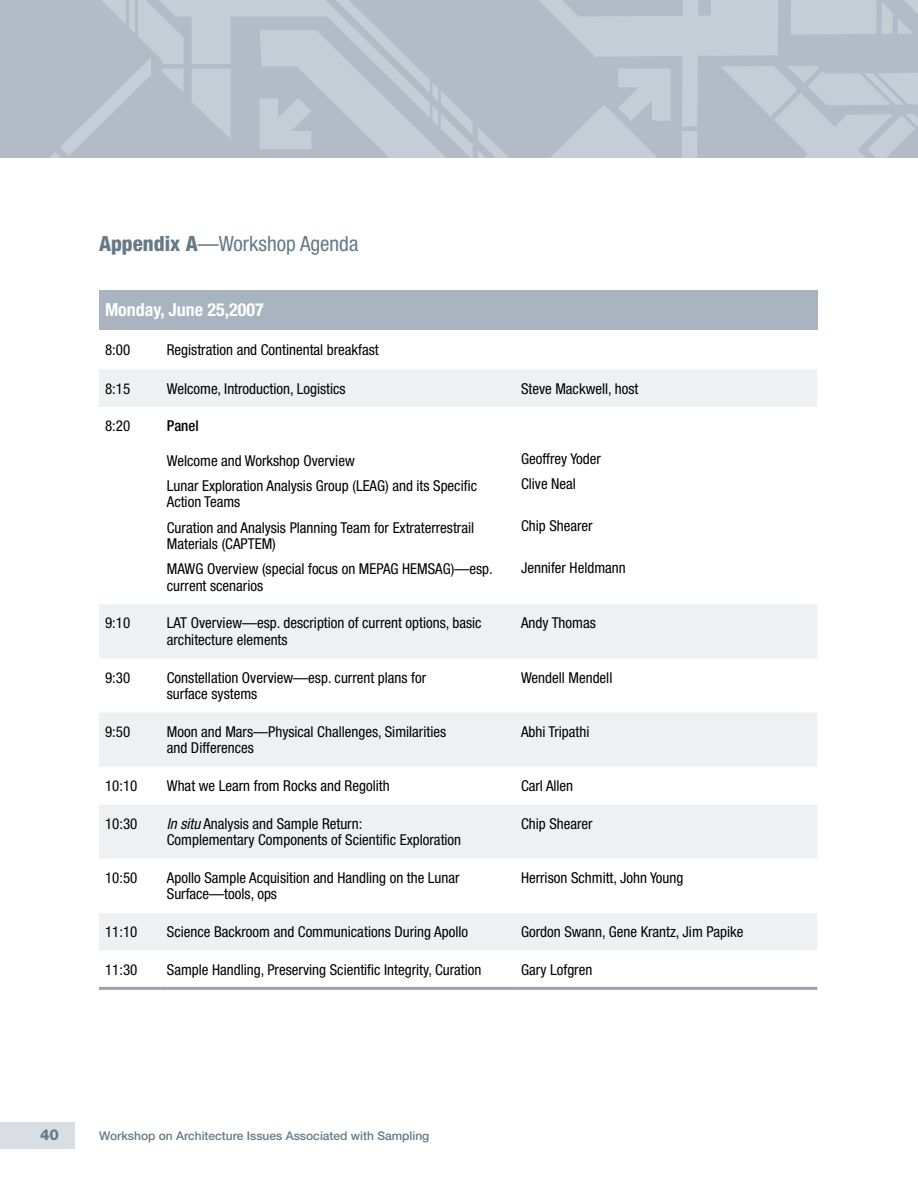
<style>
.page{position:relative;width:918px;height:1188px;background:#fff}
.page>*{position:absolute;margin:0;border:0;box-sizing:border-box;transform-origin:0 0}
.t1{font:condensed 21px "Helvetica Neue LT Std";color:#657a86}
.t2{font:700 condensed 18px "Helvetica Neue LT Std";color:#fff}
.t3{font:condensed 15px/16.5px "Helvetica Neue LT Std";color:#000}
.t4{font:500 condensed 15px "Helvetica Neue LT Std";color:#000}
.t5{font:800 15px "Helvetica Neue LT Std";color:#657a86}
.t6{font:500 12px "Helvetica Neue LT Std";color:#657a86}
.s1{font-weight:800}
.s2{font-style:italic}
</style>
<div class="page">
<svg style="left:0;top:0;width:538px;height:158px;background:#b7c0cb"></svg>
<svg style="left:538px;top:0;width:380px;height:158px;background:#bbc3ce"></svg>
<div style="left:0;top:1122px;width:74px;height:27px;background:#d9dee4"></div>
<div style="left:99px;top:290px;width:718px;height:39px;background:#a9b4c0"></div>
<div style="left:99px;top:369px;width:718px;height:38px;background:#eef1f4"></div>
<svg style="left:99px;top:604px;width:718px;height:383px;fill:#eef1f4"></svg>
<hr style="left:99px;top:987px;width:62px;height:3px;background:#97a3b1">
<hr style="left:161px;top:987px;width:354px;height:3px;background:#97a3b1">
<hr style="left:515px;top:987px;width:302px;height:3px;background:#97a3b1">
<h1 class="t1" style="left:99px;top:231px;width:261px"><span class="s1">Appendix A</span>—Workshop Agenda</h1>
<p class="t2" style="left:105px;top:299px;width:160px">Monday, June 25,2007</p>
<p class="t3" style="left:105px;top:341px;width:27px">8:00</p>
<p class="t3" style="left:167px;top:341px;width:213px">Registration and Continental breakfast</p>
<p class="t3" style="left:105px;top:380px;width:27px">8:15</p>
<p class="t3" style="left:167px;top:380px;width:180px">Welcome, Introduction, Logistics</p>
<p class="t3" style="left:521px;top:380px;width:119px">Steve Mackwell, host</p>
<p class="t3" style="left:105px;top:418px;width:27px">8:20</p>
<p class="t4" style="left:167px;top:417px;width:33px">Panel</p>
<p class="t3" style="left:167px;top:448px;width:312px;line-height:25.2px">Welcome and Workshop Overview<br>Lunar Exploration Analysis Group (LEAG) and its Specific</p>
<p class="t3" style="left:167px;top:489px;width:309px;line-height:25.2px">Action Teams<br>Curation and Analysis Planning Team for Extraterrestrail</p>
<p class="t3" style="left:167px;top:531px;width:327px;line-height:25.2px">Materials (CAPTEM)<br>MAWG Overview (special focus on MEPAG HEMSAG)—esp.</p>
<p class="t3" style="left:167px;top:577px;width:98px">current scenarios</p>
<p class="t3" style="left:521px;top:446px;width:81px;line-height:25.2px">Geoffrey Yoder<br>Clive Neal</p>
<p class="t3" style="left:521px;top:517px;width:73px">Chip Shearer</p>
<p class="t3" style="left:521px;top:559px;width:106px">Jennifer Heldmann</p>
<p class="t3" style="left:105px;top:615px;width:27px">9:10</p>
<p class="t3" style="left:167px;top:615px;width:316px">LAT Overview—esp. description of current options, basic architecture elements</p>
<p class="t3" style="left:521px;top:615px;width:76px">Andy Thomas</p>
<p class="t3" style="left:105px;top:669px;width:27px">9:30</p>
<p class="t3" style="left:167px;top:669px;width:261px">Constellation Overview—esp. current plans for surface systems</p>
<p class="t3" style="left:521px;top:669px;width:93px">Wendell Mendell</p>
<p class="t3" style="left:105px;top:723px;width:27px">9:50</p>
<p class="t3" style="left:167px;top:723px;width:281px">Moon and Mars—Physical Challenges, Similarities and Differences</p>
<p class="t3" style="left:521px;top:723px;width:70px">Abhi Tripathi</p>
<p class="t3" style="left:105px;top:777px;width:34px">10:10</p>
<p class="t3" style="left:167px;top:777px;width:224px">What we Learn from Rocks and Regolith</p>
<p class="t3" style="left:521px;top:777px;width:54px">Carl Allen</p>
<p class="t3" style="left:105px;top:815px;width:34px">10:30</p>
<p class="t3" style="left:167px;top:815px;width:296px"><span class="s2">In situ</span> Analysis and Sample Return:<br>Complementary Components of Scientific Exploration</p>
<p class="t3" style="left:521px;top:815px;width:73px">Chip Shearer</p>
<p class="t3" style="left:105px;top:869px;width:34px">10:50</p>
<p class="t3" style="left:167px;top:869px;width:294px">Apollo Sample Acquisition and Handling on the Lunar<br>Surface—tools, ops</p>
<p class="t3" style="left:521px;top:869px;width:164px">Herrison Schmitt, John Young</p>
<p class="t3" style="left:105px;top:923px;width:34px">11:10</p>
<p class="t3" style="left:167px;top:923px;width:303px">Science Backroom and Communications During Apollo</p>
<p class="t3" style="left:521px;top:923px;width:224px">Gordon Swann, Gene Krantz, Jim Papike</p>
<p class="t3" style="left:105px;top:961px;width:34px">11:30</p>
<p class="t3" style="left:167px;top:961px;width:316px">Sample Handling, Preserving Scientific Integrity, Curation</p>
<p class="t3" style="left:521px;top:961px;width:73px">Gary Lofgren</p>
<p class="t5" style="left:40px;top:1126px;width:20px">40</p>
<p class="t6" style="left:99px;top:1128px;width:332px">Workshop on Architecture Issues Associated with Sampling</p>
</div>
